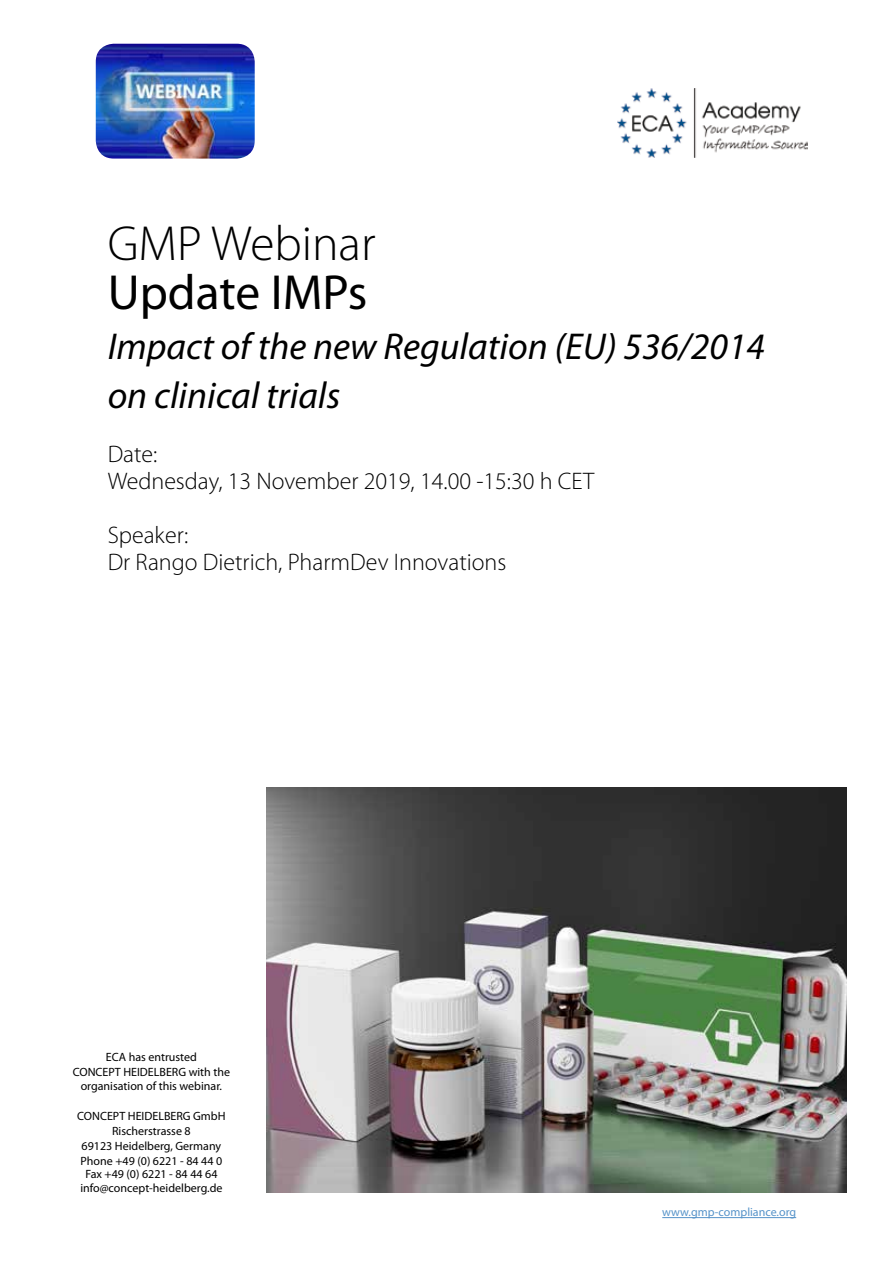
<style>
.page{position:relative;width:893px;height:1263px;background:#fff}
.page>*{position:absolute;margin:0;border:0;box-sizing:border-box;transform-origin:0 0}
.t1{font:300 49.5px "Myriad Pro";color:#000}
.t2{font:49.5px "Myriad Pro";color:#000}
.t3{font:italic 37.5px/49.5px "Myriad Pro";color:#000}
.t4{font:300 24px/27px "Myriad Pro";color:#000}
.t5{font:12px/15px "Myriad Pro";color:#000;text-align:center}
.t6{font:12px "Myriad Pro";color:#5693c9}
</style>
<div class="page">
<img style="left:96px;top:44px;width:159px;height:115px">
<hr style="left:662px;top:1217px;width:134px;height:1px;background:#5693c9">
<img style="left:267px;top:788px;width:580px;height:405px">
<img style="left:618px;top:88px;width:189px;height:69px">
<h1 class="t1" style="left:108px;top:216px;width:269px">GMP Webinar</h1>
<h1 class="t2" style="left:108px;top:266px;width:261px">Update IMPs</h1>
<h2 class="t3" style="left:108px;top:321px;width:659px">Impact of the new Regulation (EU) 536/2014 on clinical trials</h2>
<h3 class="t4" style="left:108px;top:441px;width:488px">Date:<br>Wednesday, 13 November 2019, 14.00 -15:30 h CET</h3>
<h3 class="t4" style="left:108px;top:522px;width:400px">Speaker:<br>Dr Rango Dietrich, PharmDev Innovations</h3>
<p class="t5" style="left:73px;top:1050px;width:159px;line-height:14.4px">ECA has entrusted<br>CONCEPT HEIDELBERG with the organisation of this webinar.</p>
<p class="t5" style="left:77px;top:1109px;width:150px">CONCEPT HEIDELBERG GmbH<br>Rischerstrasse 8<br>69123 Heidelberg, Germany<br>Phone +49 (0) 6221 - 84 44 0</p>
<p class="t5" style="left:80px;top:1168px;width:144px;line-height:13.5px">Fax +49 (0) 6221 - 84 44 64 info@concept-heidelberg.de</p>
<p class="t6" style="left:662px;top:1206px;width:135px">www.gmp-compliance.org</p>
</div>
